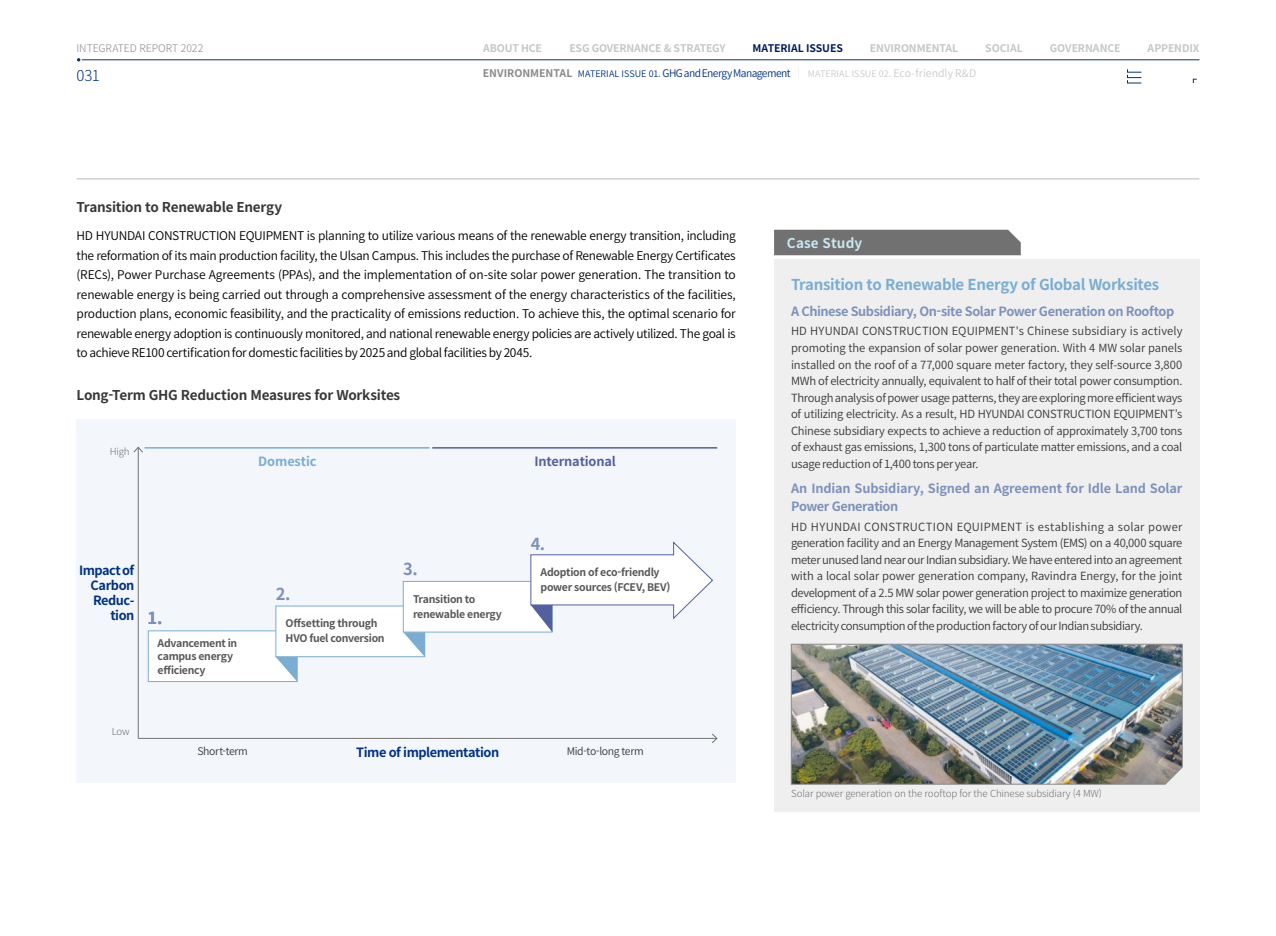
<style>
.page{position:relative;width:1276px;height:936px;background:#fff}
.page>*{position:absolute;margin:0;border:0;box-sizing:border-box;transform-origin:0 0}
.t1{font:700 16.5px "Noto Sans CJ Kkr";color:#7c92ba}
.t2{font:700 15px "Noto Sans CJ Kkr";letter-spacing:-.025em;color:#79add1}
.t3{font:300 15px "Noto Sans CJ Kkr";color:#003281}
.t4{font:700 13.5px "Noto Sans CJ Kkr";letter-spacing:-.02em;color:#38383a}
.t5{font:700 13.5px "Noto Sans CJ Kkr";letter-spacing:.01em;color:#c8e7f2}
.t6{font:700 12.75px/18px "Noto Sans CJ Kkr";letter-spacing:-.015em;color:#7c92ba}
.t7{font:700 12.75px "Noto Sans CJ Kkr";letter-spacing:-.035em;color:#7c92ba}
.t8{font:700 12.75px/15px "Noto Sans CJ Kkr";letter-spacing:-.035em;color:#003281;text-align:right}
.t9{font:700 12.75px "Noto Sans CJ Kkr";letter-spacing:-.015em;color:#52609f}
.t10{font:700 12.75px "Noto Sans CJ Kkr";letter-spacing:-.01em;color:#79add1}
.t11{font:600 12px/19.5px "Noto Sans CJ Kkr";letter-spacing:-.03em;color:#000;text-align:justify}
.t12{font:600 11.25px/16.5px "Noto Sans CJ Kkr";letter-spacing:-.03em;color:#38383a;text-align:justify}
.t13{font:700 10.5px/15px "Noto Sans CJ Kkr";letter-spacing:-.03em;color:#595757}
.t14{font:600 10.5px "Noto Sans CJ Kkr";letter-spacing:-.05em;color:#003281}
.t15{font:700 10.5px "Noto Sans CJ Kkr";letter-spacing:-.015em;color:#c5c6c6}
.t16{font:600 10.5px "Noto Sans CJ Kkr";letter-spacing:-.035em;color:#38383a}
.t17{font:300 10.5px "Noto Sans CJ Kkr";letter-spacing:-.005em;color:#898989}
.t18{font:700 10.5px "Noto Sans CJ Kkr";letter-spacing:-.01em;color:#001c58}
.t19{font:300 9.75px "Noto Sans CJ Kkr";letter-spacing:-.015em;color:#727171}
.s1{font-weight:700;color:#898989}
.s2{font-size:9px}
.s3{color:#dcdddd}
.s4{font-size:9px;color:#c9caca}
.s5{color:#c9caca}
</style>
<div class="page">
<hr style="left:82px;top:60px;width:1117px;height:1px;background:#003281">
<svg style="left:1127px;top:69px;width:15px;height:14px"></svg>
<hr style="left:77px;top:179px;width:1122px;height:1px;background:#b5b6b6">
<div style="left:774px;top:259px;width:425px;height:552px;background:#efefef"></div>
<div style="left:774px;top:230px;width:246px;height:25px;background:#727171"></div>
<img style="left:791px;top:643px;width:391px;height:141px">
<div style="left:77px;top:419px;width:659px;height:364px;background:#f3f6fb"></div>
<hr style="left:138px;top:738px;width:579px;height:1px;background:#727171">
<svg style="left:711px;top:733px;width:6px;height:10px"></svg>
<hr style="left:138px;top:447px;width:1px;height:291px;background:#727171">
<svg style="left:133px;top:447px;width:10px;height:5px"></svg>
<hr style="left:145px;top:447px;width:284px;height:1px;background:#79add1">
<hr style="left:432px;top:447px;width:285px;height:1px;background:#52609f">
<div style="left:148px;top:630px;width:149px;height:51px;background:#fff;border:1px solid #79add1"></div>
<svg style="left:276px;top:657px;width:21px;height:24px"></svg>
<div style="left:276px;top:605px;width:149px;height:52px;background:#fff;border:1px solid #79add1"></div>
<svg style="left:403px;top:632px;width:22px;height:25px"></svg>
<div style="left:403px;top:581px;width:149px;height:51px;background:#fff;border:1px solid #79add1"></div>
<svg style="left:530px;top:542px;width:183px;height:90px"></svg>
<p class="t17" style="left:77px;top:42px;width:128px">INTEGRATED REPORT 2022</p>
<p class="t15" style="left:483px;top:42px;width:60px">ABOUT HCE</p>
<p class="t15" style="left:569px;top:42px;width:158px">ESG GOVERNANCE &amp; STRATEGY</p>
<p class="t18" style="left:752px;top:42px;width:92px">MATERIAL ISSUES</p>
<p class="t15" style="left:870px;top:42px;width:90px">ENVIRONMENTAL</p>
<p class="t15" style="left:985px;top:42px;width:39px">SOCIAL</p>
<p class="t15" style="left:1049px;top:42px;width:72px">GOVERNANCE</p>
<p class="t15" style="left:1147px;top:42px;width:53px">APPENDIX</p>
<h2 class="t3" style="left:77px;top:67px;width:25px">031</h2>
<p class="t14" style="left:483px;top:68px;width:495px"><span class="s1">ENVIRONMENTAL</span> <span class="s2">MATERIAL ISSUE 01.</span> GHG and Energy Management <span class="s3">│</span> <span class="s4">MATERIAL ISSUE 02.</span> <span class="s5">Eco-friendly R&amp;D</span></p>
<p class="t4" style="left:77px;top:199px;width:207px">Transition to Renewable Energy</p>
<p class="t11" style="left:77px;top:226px;width:661px">HD HYUNDAI CONSTRUCTION EQUIPMENT is planning to utilize various means of the renewable energy transition, including the reformation of its main production facility, the Ulsan Campus. This includes the purchase of Renewable Energy Certificates (RECs), Power Purchase Agreements (PPAs), and the implementation of on-site solar power generation. The transition to renewable energy is being carried out through a comprehensive assessment of the energy characteristics of the facilities, production plans, economic feasibility, and the practicality of emissions reduction. To achieve this, the optimal scenario for renewable energy adoption is continuously monitored, and national renewable energy policies are actively utilized. The goal is to achieve RE100 certification for domestic facilities by 2025 and global facilities by 2045.</p>
<p class="t5" style="left:787px;top:235px;width:77px">Case Study</p>
<h2 class="t2" style="left:791px;top:276px;width:370px">Transition to Renewable Energy of Global Worksites</h2>
<p class="t7" style="left:791px;top:303px;width:385px">A Chinese Subsidiary, On-site Solar Power Generation on Rooftop</p>
<p class="t12" style="left:791px;top:323px;width:393px">HD HYUNDAI CONSTRUCTION EQUIPMENT's Chinese subsidiary is actively promoting the expansion of solar power generation. With 4 MW solar panels installed on the roof of a 77,000 square meter factory, they self-source 3,800<br>MWh of electricity annually, equivalent to half of their total power consumption.<br>Through analysis of power usage patterns, they are exploring more efficient ways of utilizing electricity. As a result, HD HYUNDAI CONSTRUCTION EQUIPMENT’s Chinese subsidiary expects to achieve a reduction of approximately 3,700 tons of exhaust gas emissions, 1,300 tons of particulate matter emissions, and a coal usage reduction of 1,400 tons per year.</p>
<p class="t6" style="left:791px;top:479px;width:393px">An Indian Subsidiary, Signed an Agreement for Idle Land Solar<br>Power Generation</p>
<p class="t12" style="left:791px;top:518px;width:393px">HD HYUNDAI CONSTRUCTION EQUIPMENT is establishing a solar power generation facility and an Energy Management System (EMS) on a 40,000 square meter unused land near our Indian subsidiary. We have entered into an agreement with a local solar power generation company, Ravindra Energy, for the joint development of a 2.5 MW solar power generation project to maximize generation efficiency. Through this solar facility, we will be able to procure 70% of the annual electricity consumption of the production factory of our Indian subsidiary.</p>
<p class="t4" style="left:77px;top:388px;width:325px">Long-Term GHG Reduction Measures for Worksites</p>
<p class="t19" style="left:110px;top:445px;width:22px">High</p>
<p class="t10" style="left:258px;top:454px;width:60px">Domestic</p>
<p class="t9" style="left:534px;top:454px;width:83px">International</p>
<h1 class="t1" style="left:531px;top:534px;width:16px">4.</h1>
<h1 class="t1" style="left:403px;top:559px;width:16px">3.</h1>
<p class="t13" style="left:540px;top:565px;width:131px">Adoption of eco-friendly power sources (FCEV, BEV)</p>
<p class="t8" style="left:79px;top:563px;width:57px">Impact of<br>Carbon<br>Reduc&shy;tion</p>
<h1 class="t1" style="left:276px;top:585px;width:16px">2.</h1>
<p class="t13" style="left:413px;top:591px;width:90px">Transition to renewable energy</p>
<h1 class="t1" style="left:148px;top:609px;width:16px">1.</h1>
<p class="t13" style="left:158px;top:636px;width:81px;line-height:13.5px">Advancement in campus energy efficiency</p>
<p class="t13" style="left:286px;top:615px;width:101px">Offsetting through<br>HVO fuel conversion</p>
<p class="t19" style="left:112px;top:725px;width:20px">Low</p>
<p class="t16" style="left:197px;top:745px;width:52px">Short-term</p>
<p class="t8" style="left:356px;top:744px;width:144px">Time of implementation</p>
<p class="t16" style="left:567px;top:745px;width:79px">Mid-to-long term</p>
<p class="t19" style="left:791px;top:788px;width:312px">Solar power generation on the rooftop for the Chinese subsidiary (4 MW)</p>
</div>
